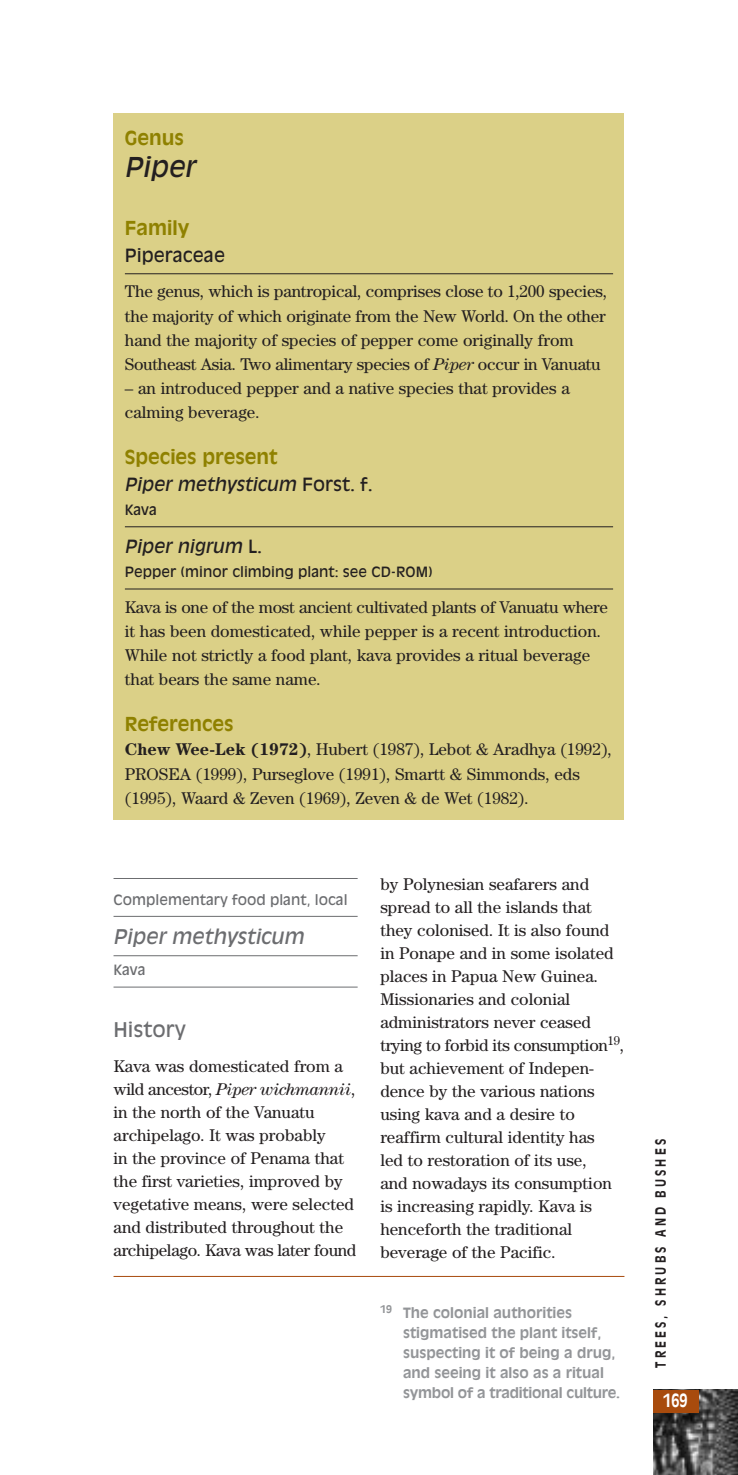
<style>
.page{position:relative;width:738px;height:1475px;background:#fff}
.page>*{position:absolute;margin:0;border:0;box-sizing:border-box;transform-origin:0 0}
.t1{font:italic 27px "Antique Olive";color:#231f20}
.t2{font:italic 20px "Antique Olive";color:#6c6d70}
.t3{font:20px "Antique Olive";color:#6c6d70}
.t4{font:700 19px "Antique Olive";color:#8f8100}
.t5{font:italic 18px "Antique Olive";color:#231f20}
.t6{font:18px "Antique Olive";color:#231f20}
.t7{font:700 18px "Antique Olive";color:#fff;scale:.8 1}
.t8{font:17px/23px "Century";color:#231f20}
.t9{font:700 14px/20px "Antique Olive";color:#939598}
.t10{font:14px "Antique Olive";color:#231f20}
.t11{font:14px "Antique Olive";color:#6c6d70}
.t12{font:700 14px "Antique Olive";letter-spacing:.28em;color:#231f20;scale:.8 1}
.s1{font-style:italic}
.s2{font-style:normal}
.s3{font-weight:700}
</style>
<div class="page">
<hr style="left:113px;top:877px;width:244px;height:1px;background:#6c6d70">
<hr style="left:113px;top:915px;width:244px;height:1px;background:#6c6d70">
<hr style="left:113px;top:955px;width:244px;height:1px;background:#6c6d70">
<hr style="left:113px;top:986px;width:244px;height:1px;background:#6c6d70">
<img style="left:653px;top:1389px;width:84px;height:85px">
<div style="left:652px;top:1389px;width:45px;height:23px;background:#a84b0d"></div>
<hr style="left:113px;top:1275px;width:511px;height:1px;background:#a84b0d">
<div style="left:113px;top:113px;width:511px;height:707px;background:#dbd087"></div>
<hr style="left:125px;top:273px;width:487px;height:1px;background:#231f20">
<hr style="left:125px;top:526px;width:487px;height:1px;background:#231f20">
<hr style="left:125px;top:588px;width:487px;height:1px;background:#231f20">
<p class="t4" style="left:125px;top:130px;width:61px">Genus</p>
<h1 class="t1" style="left:125px;top:156px;width:72px">Piper</h1>
<p class="t4" style="left:125px;top:220px;width:66px">Family</p>
<p class="t6" style="left:125px;top:248px;width:101px">Piperaceae</p>
<p class="t8" style="left:125px;top:281px;width:483px;line-height:24px">The genus, which is pantropical, comprises close to 1,200 species, the majority of which originate from the New World. On the other hand the majority of species of pepper come originally from Southeast Asia. Two alimentary species of <span class="s1">Piper</span> occur in Vanuatu</p>
<p class="t8" style="left:125px;top:377px;width:446px;line-height:24px">– an introduced pepper and a native species that provides a calming beverage.</p>
<p class="t4" style="left:125px;top:449px;width:154px">Species present</p>
<p class="t5" style="left:125px;top:477px;width:249px">Piper methysticum <span class="s2">Forst. f.</span></p>
<p class="t10" style="left:125px;top:504px;width:33px">Kava</p>
<p class="t5" style="left:125px;top:539px;width:139px">Piper nigrum <span class="s2">L.</span></p>
<p class="t10" style="left:125px;top:566px;width:309px">Pepper (minor climbing plant: see CD-ROM)</p>
<p class="t8" style="left:125px;top:596px;width:484px;line-height:24px">Kava is one of the most ancient cultivated plants of Vanuatu where it has been domesticated, while pepper is a recent introduction.<br>While not strictly a food plant, kava provides a ritual beverage that bears the same name.</p>
<p class="t4" style="left:125px;top:716px;width:110px">References</p>
<p class="t8" style="left:125px;top:739px;width:488px;line-height:24px"><span class="s3">Chew Wee-Lek (1972)</span>, Hubert (1987), Lebot &amp; Aradhya (1992),<br>PROSEA (1999), Purseglove (1991), Smartt &amp; Simmonds, eds (1995), Waard &amp; Zeven (1969), Zeven &amp; de Wet (1982).</p>
<p class="t11" style="left:113px;top:893px;width:235px">Complementary food plant, local</p>
<p class="t2" style="left:113px;top:928px;width:192px">Piper methysticum</p>
<p class="t11" style="left:113px;top:964px;width:33px">Kava</p>
<p class="t3" style="left:113px;top:1021px;width:74px">History</p>
<p class="t8" style="left:113px;top:1055px;width:244px">Kava was domesticated from a wild ancestor, <span class="s1">Piper wichmannii</span>, in the north of the Vanuatu archipelago. It was probably<br>in the province of Penama that the first varieties, improved by vegetative means, were selected and distributed throughout the archipelago. Kava was later found</p>
<p class="t8" style="left:380px;top:873px;width:245px">by Polynesian seafarers and spread to all the islands that they colonised. It is also found in Ponape and in some isolated places in Papua New Guinea.<br>Missionaries and colonial administrators never ceased trying to forbid its consumption<sup>19</sup>, but achievement of Indepen&shy;dence by the various nations using kava and a desire to reaffirm cultural identity has<br>led to restoration of its use,<br>and nowadays its consumption is increasing rapidly. Kava is henceforth the traditional beverage of the Pacific.</p>
<p class="t9" style="left:403px;top:1302px;width:218px;text-indent:-23px"><sup>19</sup> The colonial authorities stigmatised the plant itself, suspecting it of being a drug, and seeing it also as a ritual symbol of a traditional culture.</p>
<p class="t12" style="left:654px;top:1367px;width:287px;rotate:-90deg">TREES, SHRUBS AND BUSHES</p>
<p class="t7" style="left:663px;top:1392px;width:32px">169</p>
</div>
